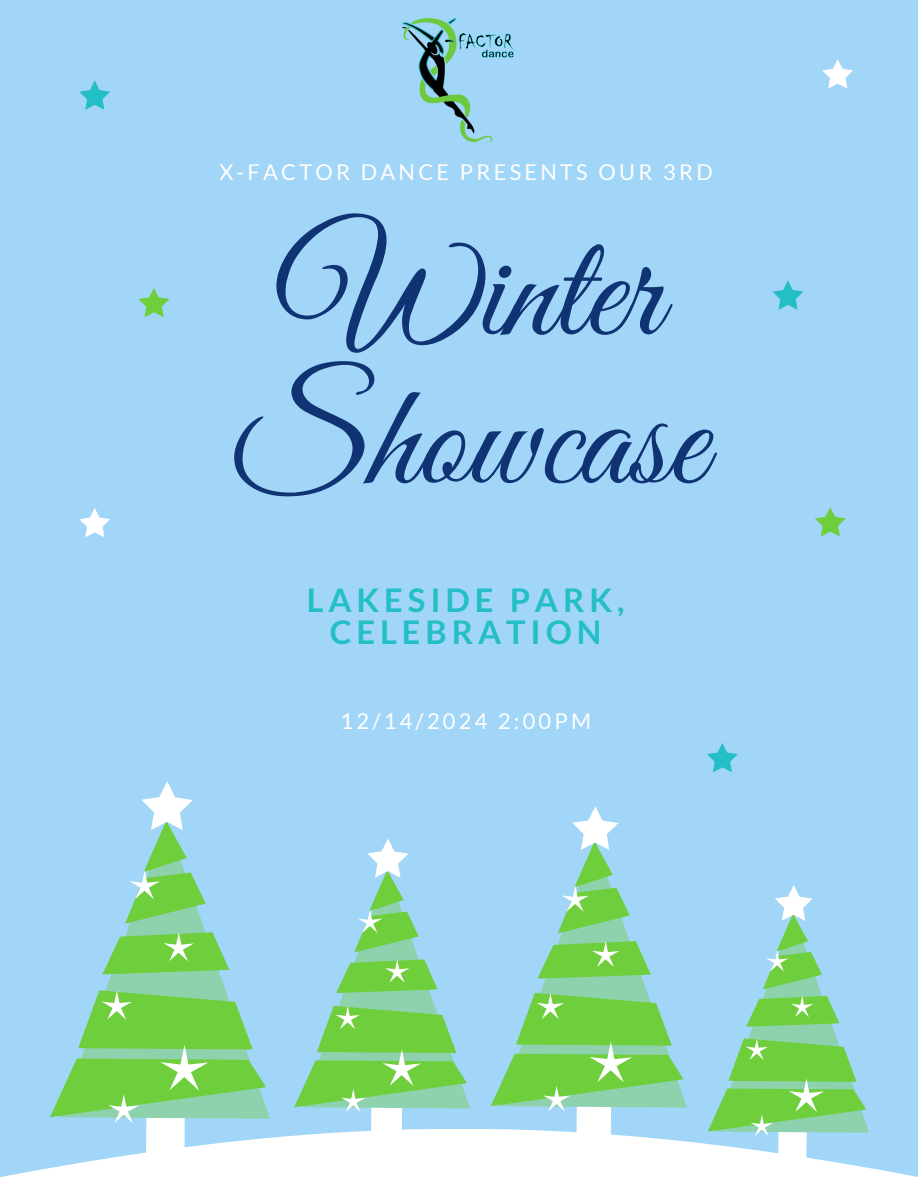
<style>
.page{position:relative;width:918px;height:1188px;background:#a2d6f8}
.page>*{position:absolute;margin:0;border:0;box-sizing:border-box;transform-origin:0 0}
.t1{font:149.4px/148.5px "Great Vibes";color:#103374}
.t2{font:700 32.7px/31.8px "Lato";letter-spacing:.15em;color:#24bec7;text-align:center}
.t3{font:21.75px "Lato";letter-spacing:.15em;color:#fff}
</style>
<div class="page">
<svg style="left:0;top:1129px;width:918px;height:59px;fill:#fff"></svg>
<svg style="left:102px;top:924px;width:167px;height:195px"></svg>
<div style="left:146px;top:1118px;width:39px;height:48px;background:#fff"></div>
<svg style="left:125px;top:781px;width:81px;height:143px"></svg>
<svg style="left:102px;top:932px;width:127px;height:42px"></svg>
<svg style="left:50px;top:990px;width:216px;height:133px"></svg>
<div style="left:371px;top:1108px;width:31px;height:38px;background:#fff"></div>
<svg style="left:294px;top:839px;width:176px;height:273px"></svg>
<svg style="left:537px;top:933px;width:150px;height:175px"></svg>
<div style="left:576px;top:1107px;width:35px;height:42px;background:#fff"></div>
<svg style="left:558px;top:806px;width:72px;height:127px"></svg>
<svg style="left:538px;top:941px;width:113px;height:38px"></svg>
<svg style="left:491px;top:993px;width:193px;height:119px"></svg>
<div style="left:778px;top:1132px;width:29px;height:35px;background:#fff"></div>
<svg style="left:708px;top:885px;width:161px;height:251px"></svg>
<svg style="left:79px;top:80px;width:31px;height:30px"></svg>
<svg style="left:138px;top:288px;width:32px;height:29px"></svg>
<svg style="left:772px;top:280px;width:32px;height:30px"></svg>
<svg style="left:822px;top:59px;width:31px;height:29px"></svg>
<svg style="left:815px;top:507px;width:31px;height:29px"></svg>
<svg style="left:79px;top:508px;width:31px;height:29px"></svg>
<svg style="left:707px;top:743px;width:31px;height:29px"></svg>
<img style="left:403px;top:19px;width:111px;height:123px">
<p class="t3" style="left:219px;top:159px;width:495px">X-FACTOR DANCE PRESENTS OUR 3RD</p>
<p class="t1" style="left:234px;top:226px;width:473px">Winter<br>Showcase</p>
<p class="t2" style="left:307px;top:584px;width:319px">LAKESIDE PARK,<br>CELEBRATION</p>
<p class="t3" style="left:341px;top:707px;width:252px">12/14/2024 2:00PM</p>
</div>
